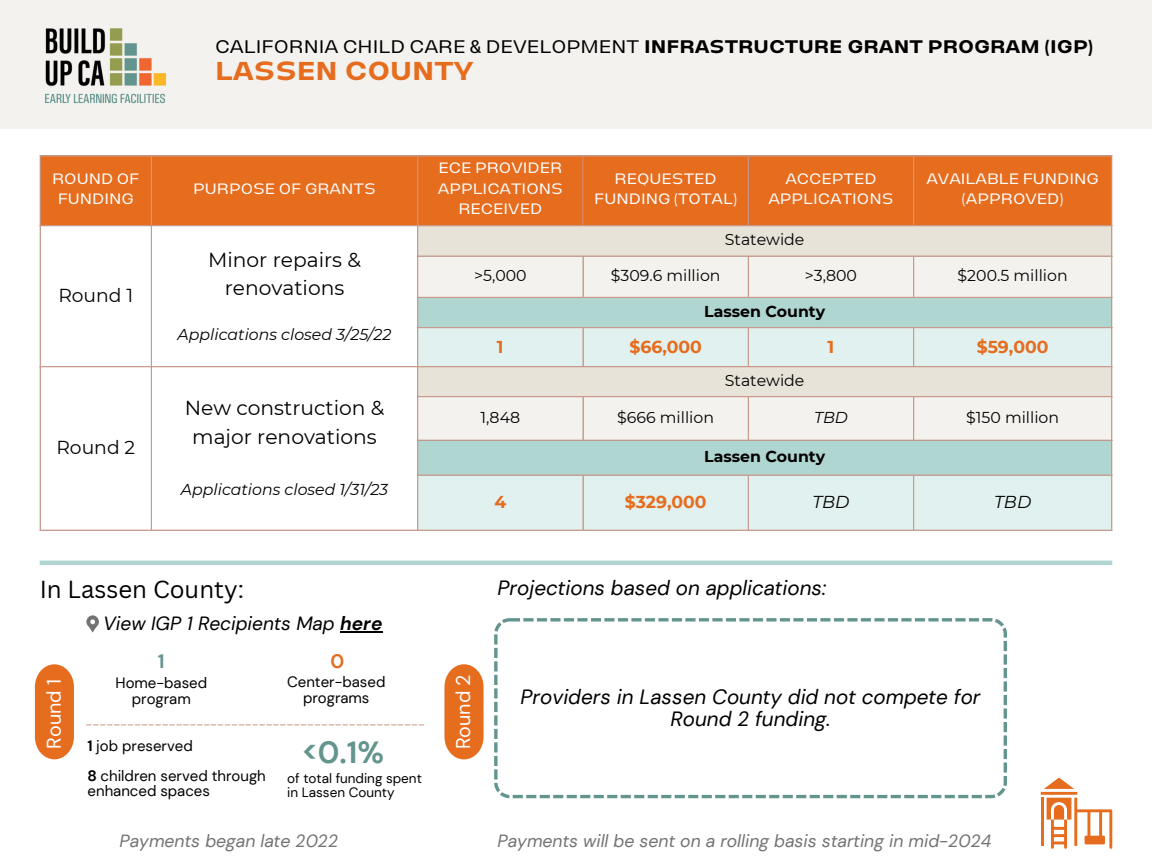
<style>
.page{position:relative;width:1152px;height:864px;background:#fff}
.page>*{position:absolute;margin:0;border:0;box-sizing:border-box;transform-origin:0 0}
.t1{font:700 30.6px "DM Sans";color:#63948e}
.t2{font:700 expanded 25.8px "Lazord";color:#e66c1e}
.t3{font:24px "Canva Sans";color:#000}
.t4{font:italic 20.55px/22.5px "DM Sans";color:#000;text-align:center}
.t5{font:20.25px/28.2px "Montserrat";color:#000;text-align:center}
.t6{font:19.8px "DM Sans";color:#fff}
.t7{font:700 19.5px "DM Sans";color:#63948e}
.t8{font:700 19.5px "DM Sans";color:#e66c1e}
.t9{font:italic 19.2px "DM Sans";color:#000}
.t10{font:18.75px "Montserrat";color:#000}
.t11{font:expanded 18.15px "Lazord";color:#000}
.t12{font:italic 17.7px "DM Sans";color:#737373}
.t13{font:700 17.25px "Montserrat";color:#e66c1e}
.t14{font:italic 17.25px "Montserrat";color:#000}
.t15{font:15.75px "Montserrat";color:#000}
.t16{font:italic 15.75px "Montserrat";color:#000}
.t17{font:700 15.75px "Montserrat";color:#000}
.t18{font:expanded 15px/20.2px "Lazord";color:#fff;text-align:center}
.t19{font:15px/15.8px "DM Sans";color:#000;text-align:center}
.t20{font:13.5px "DM Sans";color:#cb998a}
.t21{font:13.5px/14.7px "DM Sans";color:#000}
.s1{font-weight:700}
</style>
<div class="page">
<svg style="left:494px;top:618px;width:513px;height:180px"></svg>
<div style="left:41px;top:157px;width:1070px;height:68px;background:#e66c1e"></div>
<svg style="left:41px;top:226px;width:376px;height:304px"></svg>
<div style="left:418px;top:226px;width:693px;height:30px;background:#e8e3d8"></div>
<div style="left:418px;top:257px;width:693px;height:40px;background:#f4f2ee"></div>
<div style="left:418px;top:298px;width:693px;height:29px;background:#b0d6d1"></div>
<svg style="left:418px;top:328px;width:693px;height:202px;fill:#e1f1ee"></svg>
<hr style="left:40px;top:157px;width:1px;height:373px;background:#cb998a">
<hr style="left:151px;top:157px;width:1px;height:373px;background:#cb998a">
<hr style="left:417px;top:157px;width:1px;height:373px;background:#cb998a">
<hr style="left:582px;top:157px;width:2px;height:68px;background:#cb998a">
<hr style="left:582px;top:257px;width:2px;height:40px;background:#cb998a">
<hr style="left:582px;top:328px;width:2px;height:38px;background:#cb998a">
<hr style="left:582px;top:397px;width:2px;height:43px;background:#cb998a">
<hr style="left:582px;top:476px;width:2px;height:54px;background:#cb998a">
<hr style="left:748px;top:157px;width:1px;height:68px;background:#cb998a">
<hr style="left:748px;top:257px;width:1px;height:40px;background:#cb998a">
<hr style="left:748px;top:328px;width:1px;height:38px;background:#cb998a">
<hr style="left:748px;top:397px;width:1px;height:43px;background:#cb998a">
<hr style="left:748px;top:476px;width:1px;height:54px;background:#cb998a">
<hr style="left:913px;top:157px;width:1px;height:68px;background:#cb998a">
<hr style="left:913px;top:257px;width:1px;height:40px;background:#cb998a">
<hr style="left:913px;top:328px;width:1px;height:38px;background:#cb998a">
<hr style="left:913px;top:397px;width:1px;height:43px;background:#cb998a">
<hr style="left:913px;top:476px;width:1px;height:54px;background:#cb998a">
<hr style="left:1111px;top:157px;width:1px;height:373px;background:#cb998a">
<hr style="left:40px;top:155px;width:1072px;height:2px;background:#cb998a">
<hr style="left:40px;top:225px;width:1072px;height:1px;background:#cb998a">
<hr style="left:417px;top:256px;width:695px;height:1px;background:#cb998a">
<hr style="left:417px;top:297px;width:695px;height:1px;background:#cb998a">
<hr style="left:417px;top:327px;width:695px;height:1px;background:#cb998a">
<hr style="left:40px;top:366px;width:1072px;height:1px;background:#cb998a">
<hr style="left:417px;top:396px;width:695px;height:1px;background:#cb998a">
<hr style="left:417px;top:440px;width:695px;height:1px;background:#cb998a">
<hr style="left:417px;top:475px;width:695px;height:1px;background:#cb998a">
<hr style="left:40px;top:530px;width:1072px;height:1px;background:#cb998a">
<div style="left:0;top:0;width:1152px;height:129px;background:#f4f2ee"></div>
<img style="left:45px;top:28px;width:121px;height:76px">
<hr style="left:40px;top:561px;width:1072px;height:4px;background:#b0d6d1">
<svg style="left:35px;top:664px;width:39px;height:95px"></svg>
<svg style="left:444px;top:664px;width:40px;height:95px"></svg>
<svg style="left:1041px;top:778px;width:71px;height:70px"></svg>
<svg style="left:86px;top:615px;width:13px;height:17px"></svg>
<hr style="left:340px;top:631px;width:42px;height:1px;background:#000">
<h2 class="t11" style="left:215px;top:37px;width:880px">CALIFORNIA CHILD CARE &amp; DEVELOPMENT <span class="s1">INFRASTRUCTURE GRANT PROGRAM (IGP)</span></h2>
<h2 class="t2" style="left:215px;top:58px;width:260px">LASSEN COUNTY</h2>
<p class="t18" style="left:52px;top:168px;width:89px">ROUND OF<br>FUNDING</p>
<p class="t18" style="left:193px;top:178px;width:184px">PURPOSE OF GRANTS</p>
<p class="t10" style="left:58px;top:283px;width:76px">Round 1</p>
<p class="t10" style="left:56px;top:436px;width:80px">Round 2</p>
<p class="t5" style="left:208px;top:245px;width:154px">Minor repairs &amp; renovations</p>
<p class="t16" style="left:178px;top:324px;width:215px">Applications closed 3/25/22</p>
<p class="t5" style="left:185px;top:394px;width:201px">New construction &amp; major renovations</p>
<p class="t16" style="left:181px;top:480px;width:209px">Applications closed 1/31/23</p>
<h3 class="t3" style="left:40px;top:572px;width:206px">In Lassen County:</h3>
<p class="t9" style="left:103px;top:611px;width:281px">View IGP 1 Recipients Map <span class="s1">here</span></p>
<h3 class="t7" style="left:158px;top:648px;width:8px">1</h3>
<h5 class="t8" style="left:330px;top:648px;width:15px">0</h5>
<p class="t18" style="left:438px;top:158px;width:127px">ECE PROVIDER<br>APPLICATIONS<br>RECEIVED</p>
<p class="t18" style="left:594px;top:168px;width:144px">REQUESTED<br>FUNDING (TOTAL)</p>
<p class="t18" style="left:768px;top:168px;width:127px">ACCEPTED<br>APPLICATIONS</p>
<p class="t18" style="left:926px;top:168px;width:174px">AVAILABLE FUNDING (APPROVED)</p>
<p class="t15" style="left:725px;top:230px;width:81px">Statewide</p>
<p class="t15" style="left:474px;top:266px;width:54px">&gt;5,000</p>
<p class="t15" style="left:611px;top:266px;width:111px">$309.6 million</p>
<p class="t15" style="left:805px;top:266px;width:54px">&gt;3,800</p>
<p class="t15" style="left:958px;top:266px;width:112px">$200.5 million</p>
<p class="t17" style="left:704px;top:302px;width:123px">Lassen County</p>
<p class="t13" style="left:497px;top:336px;width:8px">1</p>
<p class="t13" style="left:629px;top:336px;width:74px">$66,000</p>
<p class="t13" style="left:828px;top:336px;width:8px">1</p>
<p class="t13" style="left:977px;top:336px;width:73px">$59,000</p>
<p class="t15" style="left:725px;top:371px;width:81px">Statewide</p>
<p class="t15" style="left:481px;top:408px;width:41px">1,848</p>
<p class="t15" style="left:617px;top:408px;width:98px">$666 million</p>
<p class="t16" style="left:814px;top:408px;width:35px">TBD</p>
<p class="t15" style="left:966px;top:408px;width:95px">$150 million</p>
<p class="t17" style="left:704px;top:447px;width:123px">Lassen County</p>
<p class="t13" style="left:494px;top:492px;width:13px">4</p>
<p class="t13" style="left:625px;top:492px;width:84px">$329,000</p>
<p class="t14" style="left:812px;top:492px;width:39px">TBD</p>
<p class="t14" style="left:994px;top:492px;width:39px">TBD</p>
<p class="t4" style="left:498px;top:576px;width:330px">Projections based on applications:</p>
<p class="t6" style="left:41px;top:749px;width:71px;rotate:-90deg">Round 1</p>
<h3 class="t6" style="left:451px;top:749px;width:77px;rotate:-90deg">Round 2</h3>
<p class="t19" style="left:116px;top:675px;width:93px">Home-based program</p>
<p class="t19" style="left:287px;top:674px;width:100px">Center-based programs</p>
<h3 class="t20" style="left:86px;top:715px;width:341px">-------------------------------------------------</h3>
<p class="t19" style="left:88px;top:738px;width:107px"><span class="s1">1</span> job preserved</p>
<p class="t19" style="left:88px;top:768px;width:180px;text-align:left"><span class="s1">8</span> children served through enhanced spaces</p>
<h3 class="t1" style="left:302px;top:733px;width:84px">&lt;0.1%</h3>
<p class="t21" style="left:287px;top:771px;width:136px">of total funding spent in Lassen County</p>
<h4 class="t4" style="left:521px;top:685px;width:461px">Providers in Lassen County did not compete for<br>Round 2 funding.</h4>
<p class="t12" style="left:120px;top:829px;width:220px">Payments began late 2022</p>
<h1 class="t12" style="left:498px;top:829px;width:495px">Payments will be sent on a rolling basis starting in mid-2024</h1>
</div>
